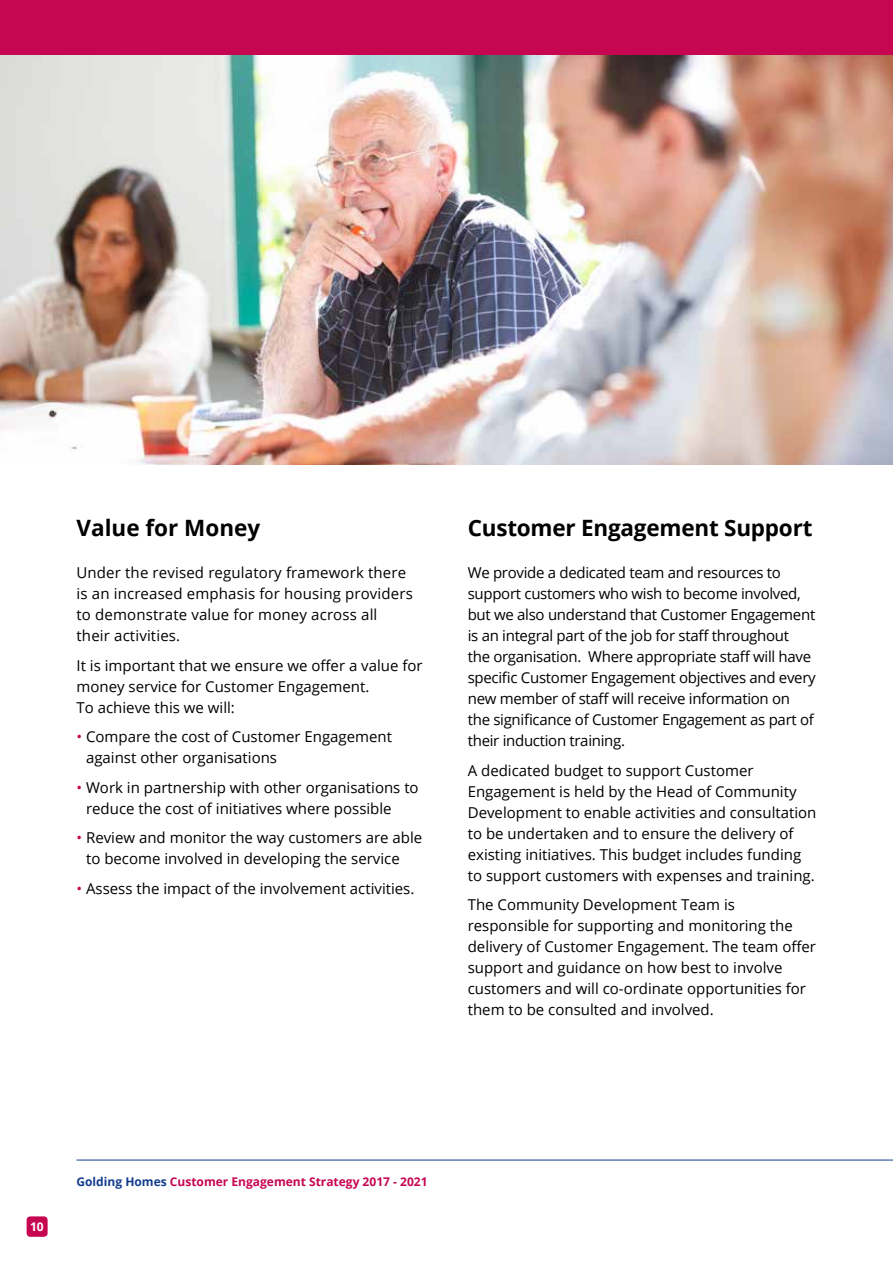
<style>
.page{position:relative;width:893px;height:1263px;background:#fff}
.page>*{position:absolute;margin:0;border:0;box-sizing:border-box;transform-origin:0 0}
.t1{font:700 22.5px "Open Sans";letter-spacing:-.01em;color:#000}
.t2{font:15px/21px "Open Sans";color:#000}
.t3{font:15px/21px "Open Sans";letter-spacing:-.02em;color:#000}
.t4{font:700 12px "Open Sans";color:#c60651}
.t5{font:700 12px "Open Sans";color:#fff}
.s1{color:#c60651}
.s2{color:#133d8d}
</style>
<div class="page">
<img style="left:0;top:54px;width:893px;height:411px">
<div style="left:0;top:0;width:893px;height:54px;background:#c60651"></div>
<hr style="left:77px;top:1160px;width:816px;height:1px;background:#133d8d">
<div style="left:27px;top:1216px;width:21px;height:21px;background:#c60651;border-radius:4px"></div>
<h1 class="t1" style="left:77px;top:512px;width:185px">Value for Money</h1>
<p class="t2" style="left:77px;top:562px;width:338px">Under the revised regulatory framework there is an increased emphasis for housing providers to demonstrate value for money across all their activities.</p>
<p class="t2" style="left:77px;top:654px;width:348px">It is important that we ensure we offer a value for money service for Customer Engagement.<br>To achieve this we will:</p>
<p class="t2" style="left:86px;top:726px;width:308px;text-indent:-10px"><span class="s1">•</span> Compare the cost of Customer Engagement against other organisations</p>
<p class="t2" style="left:86px;top:776px;width:334px;text-indent:-10px"><span class="s1">•</span> Work in partnership with other organisations to reduce the cost of initiatives where possible</p>
<p class="t2" style="left:86px;top:827px;width:338px;text-indent:-10px"><span class="s1">•</span> Review and monitor the way customers are able to become involved in developing the service</p>
<p class="t2" style="left:77px;top:877px;width:339px"><span class="s1">•</span> Assess the impact of the involvement activities.</p>
<h1 class="t1" style="left:468px;top:512px;width:346px">Customer Engagement Support</h1>
<p class="t3" style="left:468px;top:562px;width:349px">We provide a dedicated team and resources to support customers who wish to become involved, but we also understand that Customer Engagement is an integral part of the job for staff throughout<br>the organisation. Where appropriate staff will have specific Customer Engagement objectives and every new member of staff will receive information on the significance of Customer Engagement as part of their induction training.</p>
<p class="t2" style="left:468px;top:759px;width:350px">A dedicated budget to support Customer Engagement is held by the Head of Community Development to enable activities and consultation to be undertaken and to ensure the delivery of existing initiatives. This budget includes funding to support customers with expenses and training.</p>
<p class="t2" style="left:468px;top:894px;width:350px">The Community Development Team is responsible for supporting and monitoring the delivery of Customer Engagement. The team offer support and guidance on how best to involve customers and will co-ordinate opportunities for them to be consulted and involved.</p>
<p class="t5" style="left:30px;top:1218px;width:15px">10</p>
<p class="t4" style="left:77px;top:1173px;width:353px"><span class="s2">Golding Homes</span> Customer Engagement Strategy 2017 - 2021</p>
</div>
